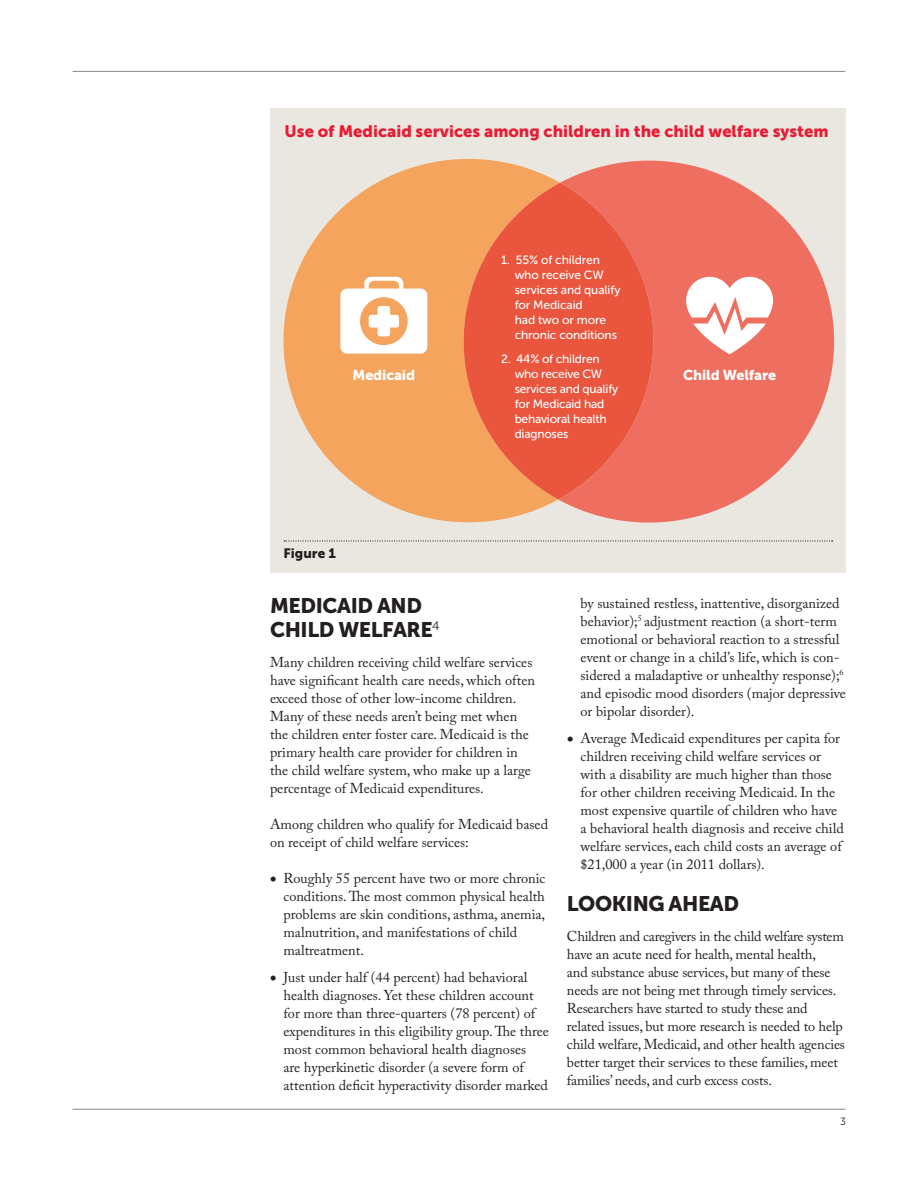
<style>
.page{position:relative;width:918px;height:1188px;background:#fff}
.page>*{position:absolute;margin:0;border:0;box-sizing:border-box;transform-origin:0 0}
.SUBHEAD___museo_sans{font:21px/24px "Museo Sans 900";letter-spacing:-.02em;color:#231f20}
.CHART_HEADLINE___mus{font:16.5px "Museo Sans 900";color:#e71c34}
.TEXT--bullet_list{font:14.25px/18px "Adobe Caslon Pro";color:#231f20}
.TEXT___adobe_caslon{font:14.25px/18px "Adobe Caslon Pro";letter-spacing:-.01em;color:#231f20}
.TEXT_--bullet_list_w{font:14.25px "Museo Sans 900";letter-spacing:-.01em;color:#fff}
.TABLE_TITLE___museo{font:13.5px "Museo Sans 900";color:#231f20}
.TEXT_--bullet_list_w-2{font:12px/15px "Museo Sans 500";letter-spacing:-.015em;color:#fff}
.PAGE_NUMBER___museo{font:10.5px "Museo Sans 300";color:#231f20}
.s1{font-family:"Museo Sans 900";font-size:13.5px}
</style>
<div class="page">
<div style="left:270px;top:108px;width:576px;height:464px;background:#eae7e1"></div>
<svg style="left:284px;top:540px;width:549px;height:2px"></svg>
<svg style="left:283px;top:159px;width:275px;height:363px;fill:#f4a45d"></svg>
<svg style="left:558px;top:161px;width:276px;height:362px;fill:#ee6f60"></svg>
<div style="left:464px;top:183px;width:189px;height:317px;background:#ea553e;border-radius:50%"></div>
<svg style="left:340px;top:277px;width:87px;height:77px;background:#fbe2cc"></svg>
<svg style="left:686px;top:277px;width:87px;height:77px;background:#f8c9c3"></svg>
<hr style="left:73px;top:1109px;width:772px;height:1px;background:#939598">
<hr style="left:73px;top:71px;width:772px;height:1px;background:#939598">
<p class="CHART_HEADLINE___mus" style="left:285px;top:121px;width:545px">Use of Medicaid services among children in the child welfare system</p>
<p class="TEXT_--bullet_list_w-2" style="left:515px;top:253px;width:107px;text-indent:-14px">1. 55% of children who receive CW services and qualify for Medicaid<br>had two or more chronic conditions</p>
<p class="TEXT_--bullet_list_w-2" style="left:515px;top:352px;width:105px;text-indent:-14px">2. 44% of children who receive CW services and qualify for Medicaid had behavioral health diagnoses</p>
<p class="TEXT_--bullet_list_w" style="left:353px;top:367px;width:64px">Medicaid</p>
<p class="TEXT_--bullet_list_w" style="left:683px;top:367px;width:94px">Child Welfare</p>
<p class="TABLE_TITLE___museo" style="left:284px;top:545px;width:54px">Figure 1</p>
<p class="SUBHEAD___museo_sans" style="left:270px;top:594px;width:171px">MEDICAID AND<br>CHILD WELFARE<sup>4</sup></p>
<p class="TEXT___adobe_caslon" style="left:270px;top:653px;width:267px">Many children receiving child welfare services have significant health care needs, which often exceed those of other low-income children.<br>Many of these needs aren’t being met when the children enter foster care. Medicaid is the primary health care provider for children in the child welfare system, who make up a large percentage of Medicaid expenditures.</p>
<p class="TEXT___adobe_caslon" style="left:270px;top:815px;width:280px">Among children who qualify for Medicaid based on receipt of child welfare services:</p>
<p class="TEXT--bullet_list" style="left:284px;top:869px;width:263px;text-indent:-14px"><span class="s1">•</span> Roughly 55 percent have two or more chronic conditions. The most common physical health problems are skin conditions, asthma, anemia, malnutrition, and manifestations of child maltreatment.</p>
<p class="TEXT--bullet_list" style="left:284px;top:968px;width:267px;text-indent:-14px"><span class="s1">•</span> Just under half (44 percent) had behavioral health diagnoses. Yet these children account for more than three-quarters (78 percent) of expenditures in this eligibility group. The three most common behavioral health diagnoses<br>are hyperkinetic disorder (a severe form of attention deficit hyperactivity disorder marked</p>
<p class="TEXT--bullet_list" style="left:580px;top:594px;width:267px">by sustained restless, inattentive, disorganized behavior);<sup>5</sup> adjustment reaction (a short-term emotional or behavioral reaction to a stressful event or change in a child’s life, which is con&shy;sidered a maladaptive or unhealthy response);<sup>6 </sup>and episodic mood disorders (major depressive or bipolar disorder).</p>
<p class="TEXT--bullet_list" style="left:580px;top:729px;width:265px;text-indent:-13px"><span class="s1">•</span> Average Medicaid expenditures per capita for children receiving child welfare services or with a disability are much higher than those for other children receiving Medicaid. In the most expensive quartile of children who have a behavioral health diagnosis and receive child welfare services, each child costs an average of $21,000 a year (in 2011 dollars).</p>
<p class="SUBHEAD___museo_sans" style="left:567px;top:892px;width:174px">LOOKING AHEAD</p>
<p class="TEXT___adobe_caslon" style="left:567px;top:927px;width:280px">Children and caregivers in the child welfare system have an acute need for health, mental health,<br>and substance abuse services, but many of these needs are not being met through timely services.<br>Researchers have started to study these and related issues, but more research is needed to help child welfare, Medicaid, and other health agencies better target their services to these families, meet families’ needs, and curb excess costs.</p>
<p class="PAGE_NUMBER___museo" style="left:840px;top:1116px;width:7px">3</p>
</div>
